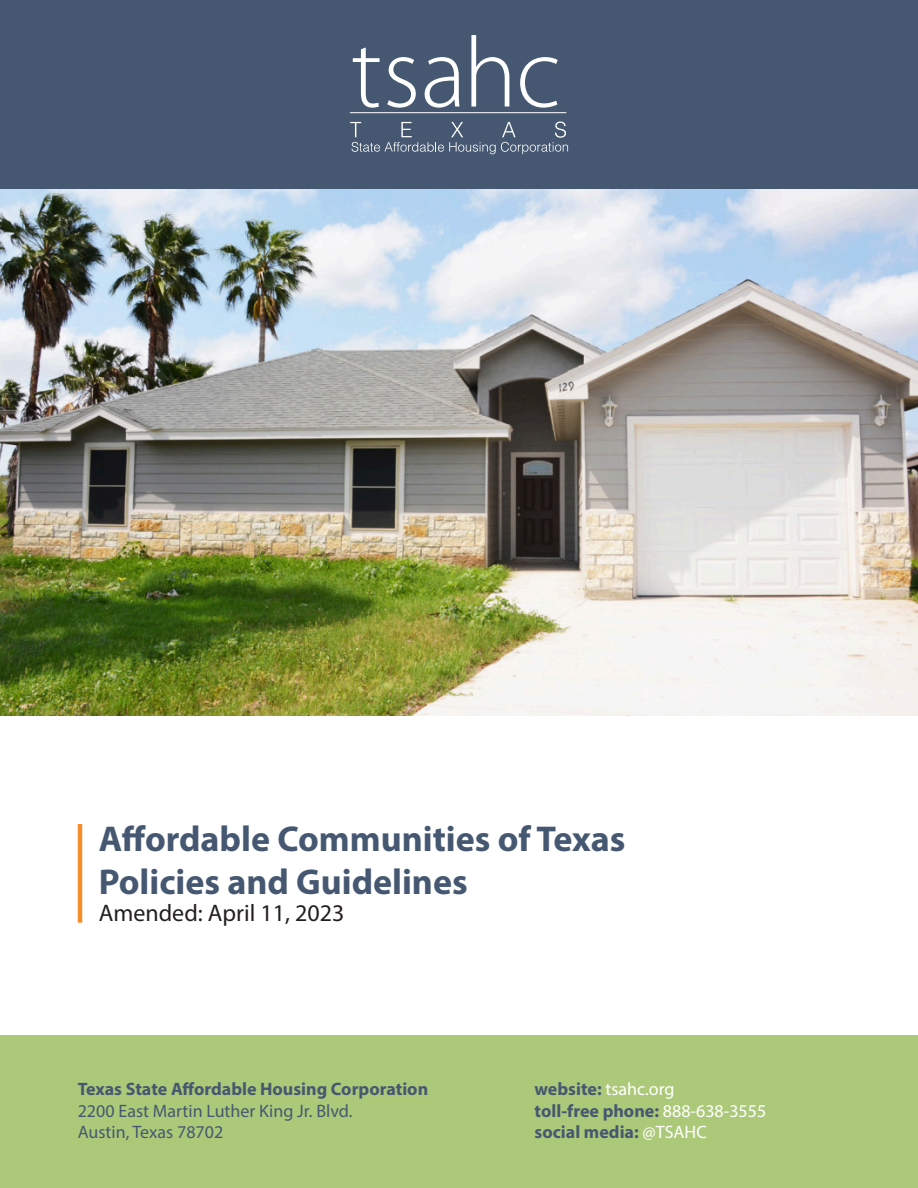
<style>
.page{position:relative;width:918px;height:1188px;background:#fff}
.page>*{position:absolute;margin:0;border:0;box-sizing:border-box;transform-origin:0 0}
.t1{font:700 36px "Myriad Pro";color:#465871}
.t2{font:24px "Myriad Pro";color:#231f20}
.t3{font:700 18px "Myriad Pro";color:#465871}
.t4{font:18px "Myriad Pro";color:#465871}
.t5{font:18px "Myriad Pro";color:#fff}
.s1{font-weight:700;color:#465871}
.s2{font-weight:400;color:#fff}
</style>
<div class="page">
<div style="left:0;top:0;width:918px;height:189px;background:#465871"></div>
<img style="left:0;top:189px;width:918px;height:527px">
<div style="left:0;top:1036px;width:918px;height:152px;background:#acc97a"></div>
<hr style="left:350px;top:112px;width:216px;height:1px;background:#fff">
<svg style="left:350px;top:122px;width:218px;height:32px"></svg>
<svg style="left:353px;top:48px;width:27px;height:60px"></svg>
<svg style="left:387px;top:57px;width:29px;height:51px"></svg>
<svg style="left:425px;top:57px;width:34px;height:51px"></svg>
<svg style="left:471px;top:35px;width:38px;height:72px"></svg>
<svg style="left:520px;top:57px;width:38px;height:51px"></svg>
<hr style="left:78px;top:824px;width:4px;height:99px;background:#f38e2a">
<p class="t1" style="left:99px;top:815px;width:528px">Affordable Communities of Texas</p>
<p class="t1" style="left:99px;top:859px;width:370px">Policies and Guidelines</p>
<p class="t2" style="left:99px;top:898px;width:247px">Amended: April 11, 2023</p>
<p class="t3" style="left:78px;top:1077px;width:352px">Texas State Affordable Housing Corporation</p>
<p class="t4" style="left:78px;top:1099px;width:276px">2200 East Martin Luther King Jr. Blvd.</p>
<p class="t4" style="left:78px;top:1121px;width:147px">Austin, Texas 78702</p>
<p class="t5" style="left:535px;top:1078px;width:141px"><span class="s1">website:</span> tsahc.org</p>
<p class="t3" style="left:535px;top:1099px;width:233px">toll-free phone: <span class="s2">888-638-3555</span></p>
<p class="t3" style="left:535px;top:1120px;width:174px">social media: <span class="s2">@TSAHC</span></p>
</div>
